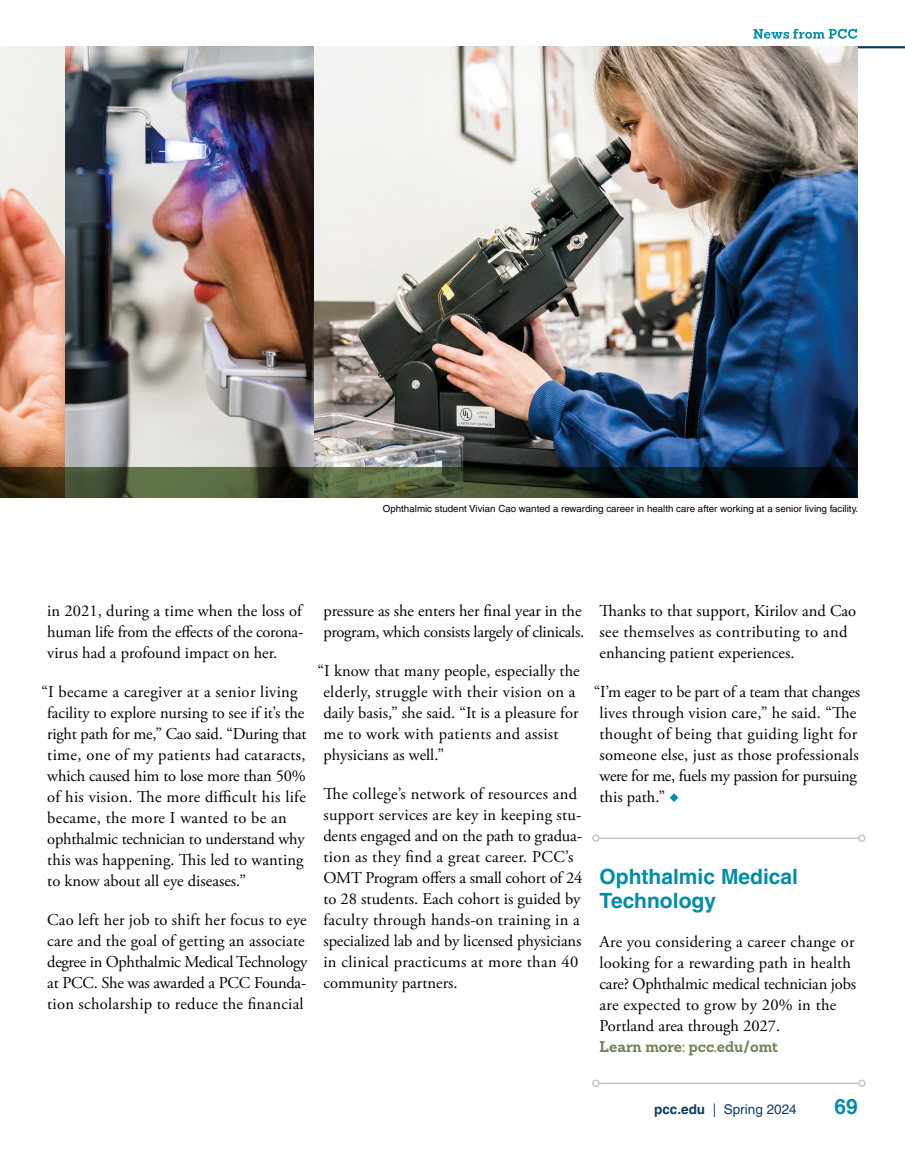
<style>
.page{position:relative;width:905px;height:1161px;background:#fff}
.page>*{position:absolute;margin:0;border:0;box-sizing:border-box;transform-origin:0 0}
.t1{font:700 21px/24px "Helvetica LT Pro";color:#008da8}
.t2{font:16.5px/21px "Adobe Garamond Pro";color:#000}
.t3{font:16.5px/21px "Adobe Garamond Pro";letter-spacing:-.02em;color:#000}
.t4{font:700 15px "Sanchez";color:#6f8456}
.t5{font:13.5px "Helvetica LT Pro";color:#0b3b60}
.t6{font:9.75px "Helvetica LT Pro";color:#000}
.s1{font-weight:700}
</style>
<div class="page">
<hr style="left:598px;top:1083px;width:260px;height:1px;background:#cbc6bd">
<svg style="left:753px;top:29px;width:104px;height:10px"></svg>
<hr style="left:737px;top:46px;width:167px;height:2px;background:#0b3b60">
<hr style="left:598px;top:838px;width:260px;height:1px;background:#cbc6bd">
<img style="left:65px;top:46px;width:249px;height:421px">
<img style="left:314px;top:46px;width:543px;height:421px">
<img style="left:0;top:46px;width:65px;height:421px">
<svg style="left:0;top:467px;width:857px;height:31px;background:#2f3927"></svg>
<div style="left:592px;top:835px;width:7px;height:7px;border:2px solid #cbc6bd;border-radius:50%"></div>
<div style="left:858px;top:835px;width:7px;height:7px;border:2px solid #cbc6bd;border-radius:50%"></div>
<div style="left:592px;top:1080px;width:7px;height:7px;border:2px solid #cbc6bd;border-radius:50%"></div>
<div style="left:858px;top:1080px;width:7px;height:7px;border:2px solid #cbc6bd;border-radius:50%"></div>
<p class="t6" style="left:383px;top:503px;width:477px">Ophthalmic student Vivian Cao wanted a rewarding career in health care after working at a senior living facility.</p>
<p class="t2" style="left:47px;top:601px;width:258px;text-align:justify">in 2021, during a time when the loss of human life from the efects of the corona&shy;virus had a profound impact on her.</p>
<p class="t2" style="left:47px;top:682px;width:261px;text-indent:-6px">“I became a caregiver at a senior living facility to explore nursing to see if it’s the right path for me,” Cao said. “During that time, one of my patients had cataracts, which caused him to lose more than 50% of his vision. Te more difcult his life became, the more I wanted to be an ophthalmic technician to understand why this was happening. Tis led to wanting to know about all eye diseases.”</p>
<p class="t2" style="left:47px;top:910px;width:261px">Cao left her job to shift her focus to eye care and the goal of getting an associate degree in Ophthalmic Medical Technology at PCC. She was awarded a PCC Founda&shy;tion scholarship to reduce the fnancial</p>
<p class="t3" style="left:323px;top:601px;width:262px">pressure as she enters her fnal year in the program, which consists largely of clinicals.</p>
<p class="t2" style="left:323px;top:661px;width:258px;text-indent:-6px">“I know that many people, especially the elderly, struggle with their vision on a daily basis,” she said. “It is a pleasure for me to work with patients and assist physicians as well.”</p>
<p class="t2" style="left:323px;top:784px;width:260px">Te college’s network of resources and support services are key in keeping stu&shy;dents engaged and on the path to gradua&shy;tion as they fnd a great career. PCC’s OMT Program ofers a small cohort of 24 to 28 students. Each cohort is guided by faculty through hands-on training in a specialized lab and by licensed physicians in clinical practicums at more than 40 community partners.</p>
<p class="t2" style="left:599px;top:601px;width:258px">Tanks to that support, Kirilov and Cao see themselves as contributing to and enhancing patient experiences.</p>
<p class="t2" style="left:599px;top:682px;width:262px;text-indent:-6px">“I’m eager to be part of a team that changes lives through vision care,” he said. “Te thought of being that guiding light for someone else, just as those professionals were for me, fuels my passion for pursuing this path.”</p>
<h3 class="t1" style="left:599px;top:865px;width:200px">Ophthalmic Medical<br>Technology</h3>
<p class="t2" style="left:599px;top:932px;width:258px">Are you considering a career change or looking for a rewarding path in health care? Ophthalmic medical technician jobs are expected to grow by 20% in the Portland area through 2027.</p>
<h5 class="t4" style="left:599px;top:1036px;width:180px">Learn more: pcc.edu/omt</h5>
<p class="t5" style="left:654px;top:1101px;width:144px"><span class="s1">pcc.edu</span> | Spring 2024</p>
<p class="t1" style="left:834px;top:1095px;width:25px">69</p>
</div>
